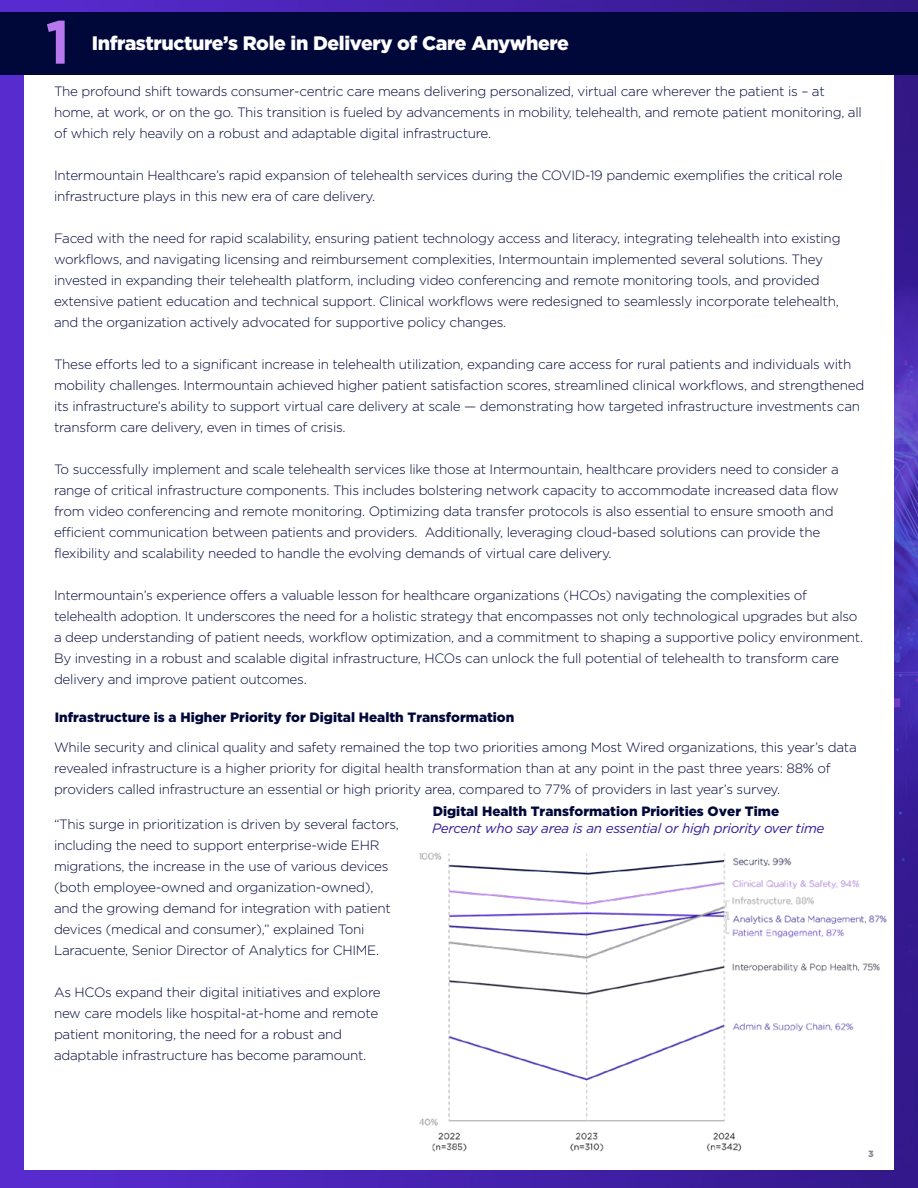
<style>
.page{position:relative;width:918px;height:1188px;background:#582bcf}
.page>*{position:absolute;margin:0;border:0;box-sizing:border-box;transform-origin:0 0}
.t1{font:900 19.5px "Gotham";letter-spacing:-.02em;color:#fff}
.t2{font:300 13.5px/21px "Gotham";letter-spacing:-.02em;color:#000839}
.t3{font:900 13.5px "Gotham";color:#000839}
.t4{font:italic 13.5px "Gotham";letter-spacing:-.02em;color:#321898}
.t5{font:900 9px "Gotham";color:#858d96}
</style>
<div class="page">
<img style="left:154px;top:0;width:764px;height:1188px">
<div style="left:24px;top:23px;width:870px;height:1147px;background:#fff"></div>
<div style="left:0;top:12px;width:918px;height:63px;background:#000839"></div>
<svg style="left:47px;top:21px;width:18px;height:43px"></svg>
<img style="left:381px;top:830px;width:532px;height:358px">
<h1 class="t1" style="left:92px;top:32px;width:479px">Infrastructure’s Role in Delivery of Care Anywhere</h1>
<p class="t2" style="left:54px;top:80px;width:809px">The profound shift towards consumer-centric care means delivering personalized, virtual care wherever the patient is – at home, at work, or on the go. This transition is fueled by advancements in mobility, telehealth, and remote patient monitoring, all of which rely heavily on a robust and adaptable digital infrastructure.</p>
<p class="t2" style="left:54px;top:164px;width:790px">Intermountain Healthcare’s rapid expansion of telehealth services during the COVID-19 pandemic exemplifies the critical role infrastructure plays in this new era of care delivery.</p>
<p class="t2" style="left:54px;top:227px;width:788px">Faced with the need for rapid scalability, ensuring patient technology access and literacy, integrating telehealth into existing workflows, and navigating licensing and reimbursement complexities, Intermountain implemented several solutions. They invested in expanding their telehealth platform, including video conferencing and remote monitoring tools, and provided extensive patient education and technical support. Clinical workflows were redesigned to seamlessly incorporate telehealth, and the organization actively advocated for supportive policy changes.</p>
<p class="t2" style="left:54px;top:353px;width:812px">These efforts led to a significant increase in telehealth utilization, expanding care access for rural patients and individuals with mobility challenges. Intermountain achieved higher patient satisfaction scores, streamlined clinical workflows, and strengthened its infrastructure’s ability to support virtual care delivery at scale — demonstrating how targeted infrastructure investments can transform care delivery, even in times of crisis.</p>
<p class="t2" style="left:54px;top:458px;width:786px">To successfully implement and scale telehealth services like those at Intermountain, healthcare providers need to consider a range of critical infrastructure components. This includes bolstering network capacity to accommodate increased data flow from video conferencing and remote monitoring. Optimizing data transfer protocols is also essential to ensure smooth and efficient communication between patients and providers. Additionally, leveraging cloud-based solutions can provide the flexibility and scalability needed to handle the evolving demands of virtual care delivery.</p>
<p class="t2" style="left:54px;top:584px;width:811px">Intermountain’s experience offers a valuable lesson for healthcare organizations (HCOs) navigating the complexities of telehealth adoption. It underscores the need for a holistic strategy that encompasses not only technological upgrades but also a deep understanding of patient needs, workflow optimization, and a commitment to shaping a supportive policy environment.<br>By investing in a robust and scalable digital infrastructure, HCOs can unlock the full potential of telehealth to transform care delivery and improve patient outcomes.</p>
<p class="t3" style="left:55px;top:710px;width:461px">Infrastructure is a Higher Priority for Digital Health Transformation</p>
<p class="t2" style="left:54px;top:736px;width:804px">While security and clinical quality and safety remained the top two priorities among Most Wired organizations, this year’s data revealed infrastructure is a higher priority for digital health transformation than at any point in the past three years: 88% of providers called infrastructure an essential or high priority area, compared to 77% of providers in last year’s survey.</p>
<p class="t2" style="left:54px;top:813px;width:347px">“This surge in prioritization is driven by several factors, including the need to support enterprise-wide EHR migrations, the increase in the use of various devices (both employee-owned and organization-owned), and the growing demand for integration with patient devices (medical and consumer),” explained Toni Laracuente, Senior Director of Analytics for CHIME.</p>
<p class="t2" style="left:54px;top:981px;width:328px">As HCOs expand their digital initiatives and explore new care models like hospital-at-home and remote patient monitoring, the need for a robust and adaptable infrastructure has become paramount.</p>
<p class="t3" style="left:433px;top:803px;width:348px">Digital Health Transformation Priorities Over Time</p>
<p class="t4" style="left:432px;top:821px;width:394px">Percent who say area is an essential or high priority over time</p>
<p class="t5" style="left:868px;top:1148px;width:7px">3</p>
</div>
